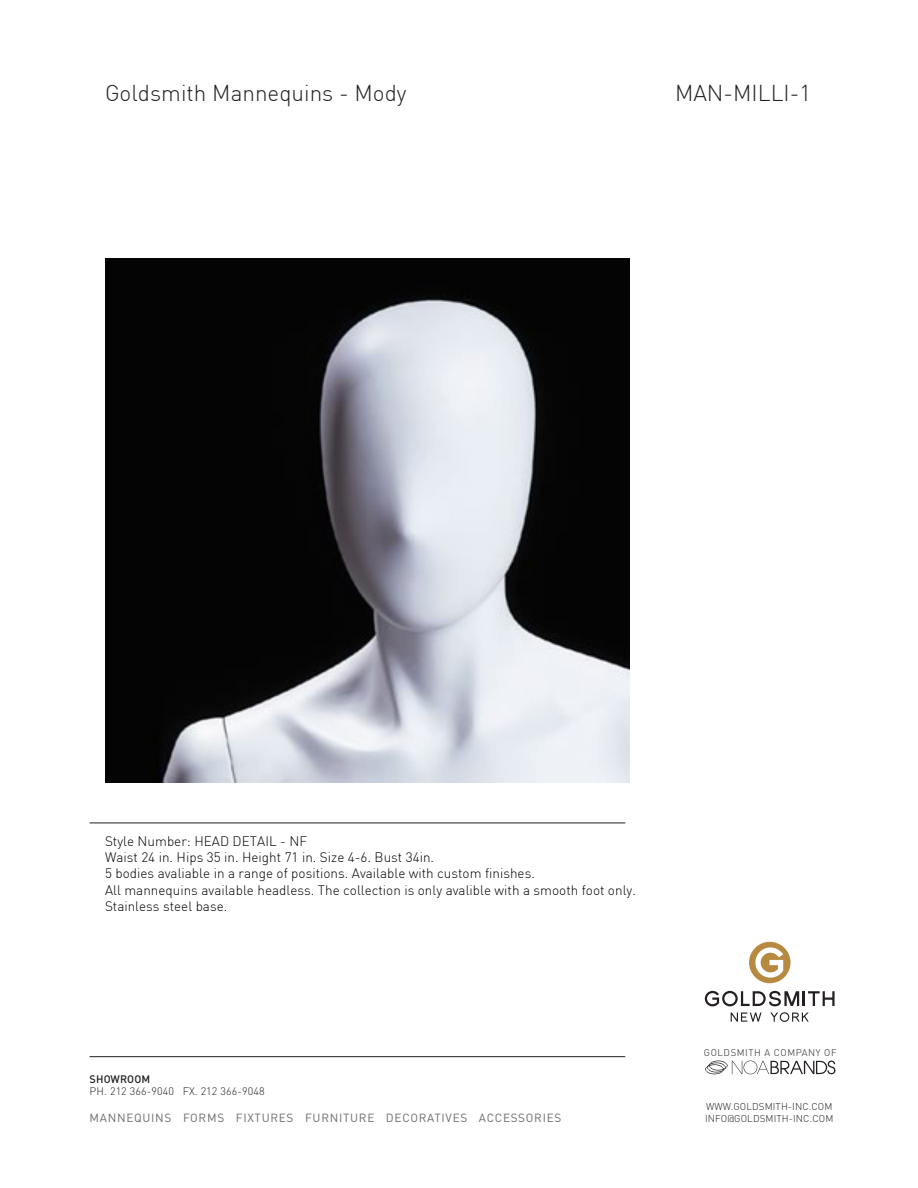
<style>
.page{position:relative;width:918px;height:1188px;background:#fff}
.page>*{position:absolute;margin:0;border:0;box-sizing:border-box;transform-origin:0 0}
.t1{font:300 22.5px "DIN Pro";color:#231f20}
.t2{font:300 13.5px/16.2px "DIN Pro";color:#000}
.t3{font:11.7px "DIN";letter-spacing:.06em;color:#6c6d70}
.t4{font:300 10.8px "DIN";letter-spacing:.01em;color:#231f20}
.t5{font:500 10.8px "DIN";letter-spacing:.01em;color:#231f20}
.t6{font:300 9.75px "DIN";letter-spacing:.01em;color:#231f20}
.t7{font:300 9.6px "DIN";letter-spacing:.06em;color:#231f20}
</style>
<div class="page">
<hr style="left:90px;top:823px;width:535px;height:1px;background:#231f20">
<hr style="left:90px;top:1056px;width:535px;height:1px;background:#231f20">
<div style="left:749px;top:942px;width:42px;height:41px;background:#b68b41;border-radius:50%"></div>
<svg style="left:705px;top:991px;width:130px;height:15px"></svg>
<svg style="left:731px;top:1013px;width:30px;height:9px"></svg>
<svg style="left:770px;top:1012px;width:39px;height:10px"></svg>
<svg style="left:755px;top:947px;width:28px;height:31px"></svg>
<svg style="left:705px;top:1061px;width:130px;height:13px"></svg>
<img style="left:105px;top:258px;width:525px;height:525px">
<h1 class="t1" style="left:105px;top:83px;width:303px">Goldsmith Mannequins - Mody</h1>
<h1 class="t1" style="left:675px;top:83px;width:137px">MAN-MILLI-1</h1>
<p class="t2" style="left:105px;top:834px;width:532px">Style Number: HEAD DETAIL - NF<br>Waist 24 in. Hips 35 in. Height 71 in. Size 4-6. Bust 34in.<br>5 bodies avaliable in a range of positions. Available with custom finishes.<br>All mannequins available headless. The collection is only avalible with a smooth foot only.<br>Stainless steel base.</p>
<p class="t5" style="left:90px;top:1072px;width:62px">SHOWROOM</p>
<p class="t4" style="left:90px;top:1085px;width:177px">PH. 212 366-9040 FX. 212 366-9048</p>
<p class="t3" style="left:90px;top:1110px;width:473px">MANNEQUINS FORMS FIXTURES FURNITURE DECORATIVES ACCESSORIES</p>
<p class="t7" style="left:704px;top:1047px;width:134px">GOLDSMITH A COMPANY OF</p>
<p class="t6" style="left:706px;top:1100px;width:128px">WWW.GOLDSMITH-INC.COM</p>
<p class="t6" style="left:705px;top:1112px;width:130px">INFO@GOLDSMITH-INC.COM</p>
</div>
